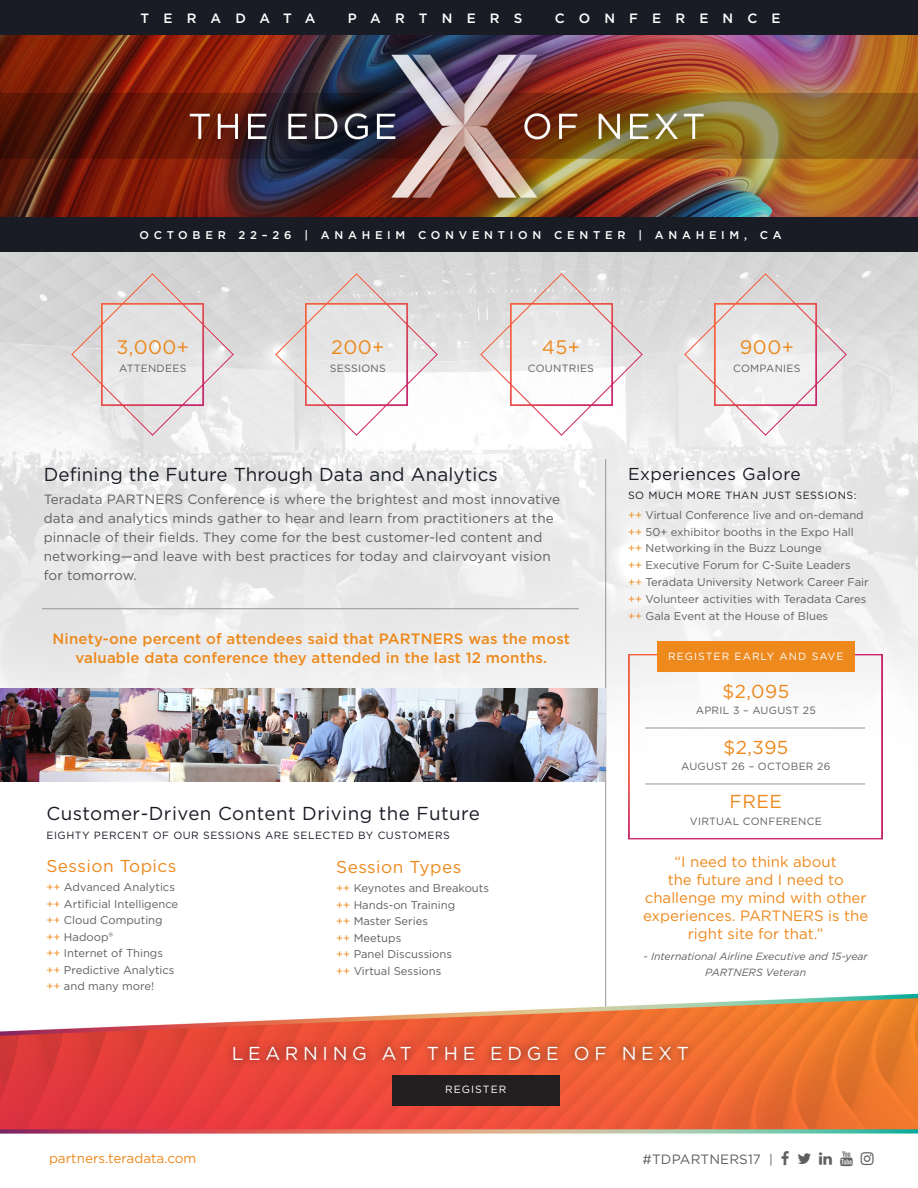
<style>
.page{position:relative;width:918px;height:1188px;background:#fff}
.page>*{position:absolute;margin:0;border:0;box-sizing:border-box;transform-origin:0 0}
.t1{font:19.5px "Gotham";letter-spacing:.025em;color:#ed891d}
.t2{font:18.75px "Gotham";letter-spacing:.01em;color:#1a1c25}
.t3{font:18.75px "Gotham";letter-spacing:.25em;color:#fff}
.t4{font:18.75px "Gotham";letter-spacing:.025em;color:#ed891d}
.t5{font:17.25px "Gotham";letter-spacing:.025em;color:#ed891d}
.t6{font:17.25px "Gotham";letter-spacing:.025em;color:#1a1c25}
.t7{font:500 15px/19.5px "Gotham";letter-spacing:.01em;color:#ed891d;text-align:center}
.t8{font:15px/18px "Gotham";color:#ed891d;text-align:center}
.t9{font:13.5px/18.9px "Gotham";letter-spacing:.01em;color:#5f5f62}
.t10{font:500 13.5px "Gotham";letter-spacing:1.05em;color:#fff}
.t11{font:13.5px "Gotham";color:#ed891d}
.t12{font:11.25px/16.5px "Gotham";color:#5f5f62}
.t13{font:500 11.25px "Gotham";letter-spacing:.42em;color:#fff}
.t14{font:10.5px "Gotham";letter-spacing:.025em;color:#5f5f62}
.t15{font:10.5px "Gotham";letter-spacing:.05em;color:#1a1c25}
.t16{font:italic 10.5px/16.5px "Gotham";color:#5f5f62;text-align:center}
.t17{font:10.5px "Gotham";letter-spacing:.1em;color:#fff}
.s1{color:#ed891d}
.s2{font-size:12px}
.s3{font-size:12.75px}
</style>
<div class="page">
<img style="left:0;top:34px;width:918px;height:1100px">
<img style="left:628px;top:655px;width:255px;height:189px">
<img style="left:480px;top:274px;width:162px;height:162px">
<img style="left:276px;top:274px;width:162px;height:162px">
<img style="left:71px;top:274px;width:162px;height:162px">
<img style="left:684px;top:274px;width:162px;height:162px">
<hr style="left:605px;top:459px;width:1px;height:547px;background:#949499">
<div style="left:657px;top:641px;width:198px;height:30px;background:#ed891d"></div>
<hr style="left:645px;top:728px;width:220px;height:1px;background:#949499">
<hr style="left:645px;top:784px;width:220px;height:1px;background:#949499">
<div style="left:226px;top:1038px;width:469px;height:30px;background:#231f20;opacity:.75"></div>
<div style="left:392px;top:1075px;width:167px;height:31px;background:#231f20"></div>
<div style="left:0;top:0;width:918px;height:34px;background:#1a1c25"></div>
<div style="left:0;top:218px;width:918px;height:34px;background:#1a1c25"></div>
<img style="left:0;top:688px;width:605px;height:94px">
<hr style="left:42px;top:608px;width:537px;height:1px;background:#949499">
<p class="t10" style="left:141px;top:9px;width:177px">TERADATA</p>
<p class="t10" style="left:348px;top:9px;width:176px">PARTNERS</p>
<p class="t10" style="left:555px;top:9px;width:227px">CONFERENCE</p>
<p class="t13" style="left:139px;top:228px;width:644px">OCTOBER 22–26 | ANAHEIM CONVENTION CENTER | ANAHEIM, CA</p>
<p class="t1" style="left:116px;top:335px;width:74px">3,000+</p>
<p class="t14" style="left:119px;top:362px;width:69px">ATTENDEES</p>
<p class="t1" style="left:331px;top:335px;width:55px">200+</p>
<p class="t14" style="left:330px;top:362px;width:57px">SESSIONS</p>
<p class="t1" style="left:542px;top:335px;width:40px">45+</p>
<p class="t14" style="left:528px;top:362px;width:68px">COUNTRIES</p>
<p class="t1" style="left:740px;top:335px;width:56px">900+</p>
<p class="t14" style="left:733px;top:362px;width:69px">COMPANIES</p>
<p class="t2" style="left:44px;top:462px;width:456px">Defining the Future Through Data and Analytics</p>
<p class="t9" style="left:44px;top:490px;width:518px">Teradata PARTNERS Conference is where the brightest and most innovative data and analytics minds gather to hear and learn from practitioners at the pinnacle of their fields. They come for the best customer-led content and networking—and leave with best practices for today and clairvoyant vision for tomorrow.</p>
<p class="t7" style="left:53px;top:629px;width:519px">Ninety-one percent of attendees said that PARTNERS was the most valuable data conference they attended in the last 12 months.</p>
<p class="t2" style="left:46px;top:801px;width:435px">Customer-Driven Content Driving the Future</p>
<p class="t15" style="left:46px;top:829px;width:405px">EIGHTY PERCENT OF OUR SESSIONS ARE SELECTED BY CUSTOMERS</p>
<p class="t5" style="left:46px;top:855px;width:131px">Session Topics</p>
<p class="t12" style="left:46px;top:879px;width:133px"><span class="s1">++</span> Advanced Analytics <span class="s1">++</span> Artificial Intelligence <span class="s1">++</span> Cloud Computing <span class="s1">++</span> Hadoop<span class="s2">®<br></span><span class="s1">++</span> Internet of Things <span class="s1">++</span> Predictive Analytics <span class="s1">++</span> and many more!</p>
<p class="t5" style="left:336px;top:856px;width:127px">Session Types</p>
<p class="t12" style="left:336px;top:880px;width:154px"><span class="s1">++</span> Keynotes and Breakouts <span class="s1">++</span> Hands-on Training<br><span class="s1">++</span> Master Series<br><span class="s1">++</span> Meetups<br><span class="s1">++</span> Panel Discussions<br><span class="s1">++</span> Virtual Sessions</p>
<p class="t6" style="left:628px;top:463px;width:174px">Experiences Galore</p>
<p class="t15" style="left:628px;top:489px;width:230px">SO MUCH MORE THAN JUST SESSIONS:</p>
<p class="t12" style="left:628px;top:506px;width:242px"><span class="s1">++</span> Virtual Conference live and on-demand <span class="s1">++</span> 50+ exhibitor booths in the Expo Hall <span class="s1">++</span> Networking in the Buzz Lounge<br><span class="s1">++</span> Executive Forum for C-Suite Leaders<br><span class="s1">++</span> Teradata University Network Career Fair <span class="s1">++</span> Volunteer activities with Teradata Cares <span class="s1">++</span> Gala Event at the House of Blues</p>
<p class="t17" style="left:668px;top:650px;width:177px">REGISTER EARLY AND SAVE</p>
<p class="t4" style="left:723px;top:679px;width:68px">$2,095</p>
<p class="t14" style="left:696px;top:704px;width:122px">APRIL 3 – AUGUST 25</p>
<p class="t4" style="left:723px;top:735px;width:67px">$2,395</p>
<p class="t14" style="left:681px;top:760px;width:151px">AUGUST 26 – OCTOBER 26</p>
<p class="t4" style="left:730px;top:790px;width:54px">FREE</p>
<p class="t14" style="left:690px;top:814px;width:133px">VIRTUAL CONFERENCE</p>
<p class="t8" style="left:643px;top:853px;width:227px">“I need to think about<br>the future and I need to challenge my mind with other experiences. PARTNERS is the right site for that.”</p>
<p class="t16" style="left:644px;top:947px;width:226px">- International Airline Executive and 15-year<br>PARTNERS Veteran</p>
<p class="t3" style="left:232px;top:1041px;width:459px">LEARNING AT THE EDGE OF NEXT</p>
<p class="t17" style="left:445px;top:1083px;width:63px">REGISTER</p>
<p class="t11" style="left:49px;top:1149px;width:149px">partners.teradata.com</p>
<p class="t9" style="left:643px;top:1149px;width:132px">#TDPARTNERS17 <span class="s3">|</span></p>
</div>
